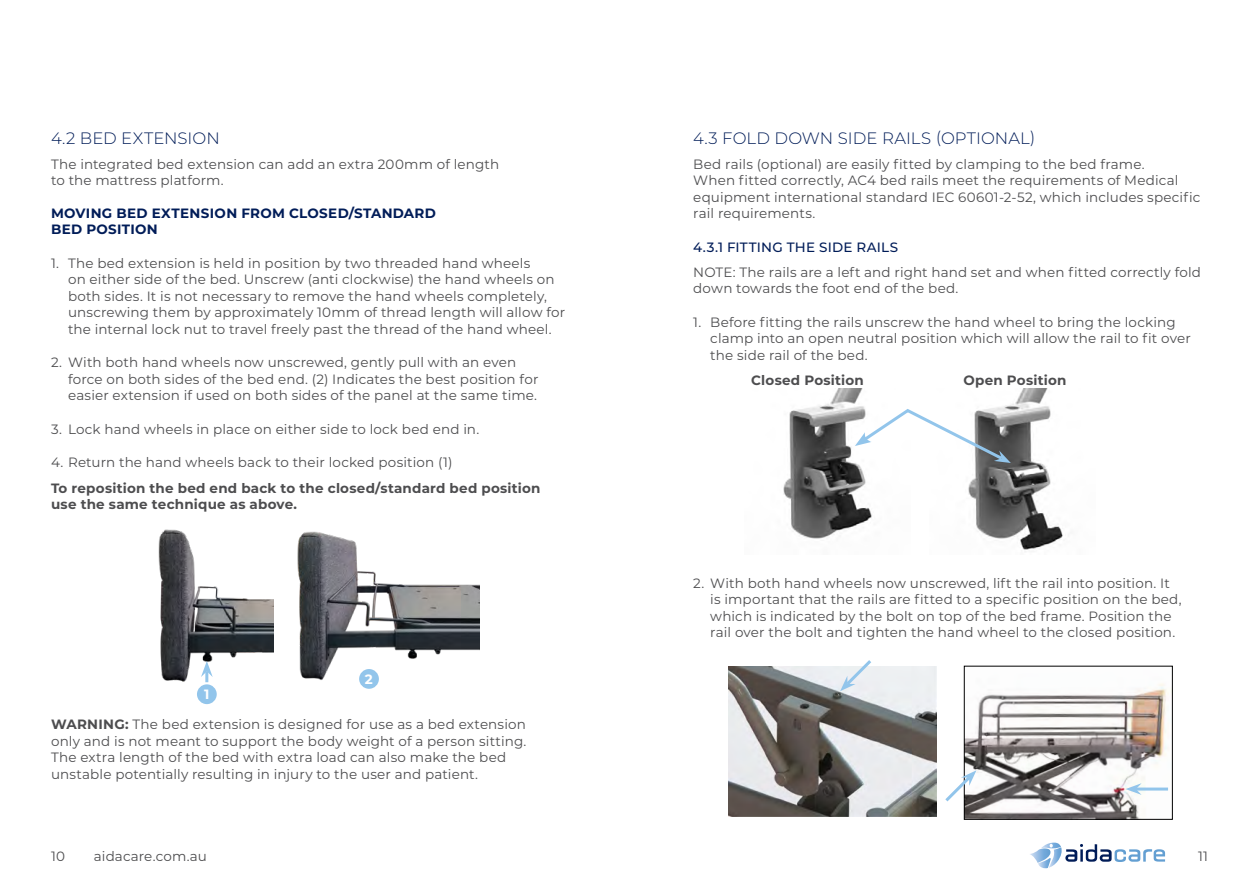
<style>
.page{position:relative;width:1259px;height:893px;background:#fff}
.page>*{position:absolute;margin:0;border:0;box-sizing:border-box;transform-origin:0 0}
.t1{font:300 16.5px "Montserrat";letter-spacing:.005em;color:#001c58}
.t2{font:13.5px/16.5px "Montserrat";letter-spacing:.01em;color:#4d4d4f}
.t3{font:700 13.5px/16.5px "Montserrat";letter-spacing:.015em;color:#4d4d4f}
.t4{font:700 13.5px/16.2px "Montserrat";letter-spacing:.025em;color:#001c58}
.t5{font:500 13.5px "Montserrat";letter-spacing:.015em;color:#001c58}
.t6{font:700 13.5px "Montserrat";color:#fff}
.s1{font-weight:700}
</style>
<div class="page">
<svg style="left:1030px;top:843px;width:135px;height:25px"></svg>
<img style="left:158px;top:529px;width:116px;height:160px">
<img style="left:297px;top:531px;width:183px;height:158px">
<div style="left:197px;top:684px;width:20px;height:20px;background:#92c5eb;border-radius:50%"></div>
<svg style="left:201px;top:661px;width:12px;height:21px"></svg>
<div style="left:359px;top:669px;width:20px;height:20px;background:#92c5eb;border-radius:50%"></div>
<img style="left:783px;top:388px;width:89px;height:151px">
<img style="left:968px;top:388px;width:95px;height:164px">
<svg style="left:855px;top:407px;width:156px;height:56px"></svg>
<img style="left:728px;top:666px;width:208px;height:150px">
<img style="left:966px;top:683px;width:202px;height:134px">
<hr style="left:1136px;top:787px;width:32px;height:3px;background:#92c5eb">
<svg style="left:1125px;top:783px;width:16px;height:12px"></svg>
<svg style="left:945px;top:770px;width:31px;height:35px"></svg>
<svg style="left:840px;top:660px;width:34px;height:31px"></svg>
<p class="t1" style="left:51px;top:126px;width:170px">4.2 BED EXTENSION</p>
<p class="t2" style="left:51px;top:155px;width:450px">The integrated bed extension can add an extra 200mm of length to the mattress platform.</p>
<p class="t4" style="left:51px;top:205px;width:386px">MOVING BED EXTENSION FROM CLOSED/STANDARD<br>BED POSITION</p>
<p class="t2" style="left:68px;top:254px;width:498px;text-indent:-17px">1. The bed extension is held in position by two threaded hand wheels<br>on either side of the bed. Unscrew (anti clockwise) the hand wheels on both sides. It is not necessary to remove the hand wheels completely, unscrewing them by approximately 10mm of thread length will allow for the internal lock nut to travel freely past the thread of the hand wheel.</p>
<p class="t2" style="left:68px;top:354px;width:472px;text-indent:-17px">2. With both hand wheels now unscrewed, gently pull with an even force on both sides of the bed end. (2) Indicates the best position for easier extension if used on both sides of the panel at the same time.</p>
<p class="t2" style="left:51px;top:420px;width:430px">3. Lock hand wheels in place on either side to lock bed end in.</p>
<p class="t2" style="left:51px;top:454px;width:403px">4. Return the hand wheels back to their locked position (1)</p>
<p class="t3" style="left:51px;top:479px;width:491px">To reposition the bed end back to the closed/standard bed position use the same technique as above.</p>
<p class="t6" style="left:365px;top:669px;width:9px">2</p>
<p class="t2" style="left:51px;top:716px;width:477px"><span class="s1">WARNING:</span> The bed extension is designed for use as a bed extension only and is not meant to support the body weight of a person sitting.<br>The extra length of the bed with extra load can also make the bed unstable potentially resulting in injury to the user and patient.</p>
<p class="t6" style="left:204px;top:684px;width:7px">1</p>
<p class="t1" style="left:693px;top:126px;width:344px">4.3 FOLD DOWN SIDE RAILS (OPTIONAL)</p>
<p class="t2" style="left:693px;top:155px;width:509px">Bed rails (optional) are easily fitted by clamping to the bed frame.<br>When fitted correctly, AC4 bed rails meet the requirements of Medical equipment international standard IEC 60601-2-52, which includes specific rail requirements.</p>
<p class="t5" style="left:693px;top:237px;width:206px">4.3.1 FITTING THE SIDE RAILS</p>
<p class="t2" style="left:693px;top:263px;width:509px">NOTE: The rails are a left and right hand set and when fitted correctly fold down towards the foot end of the bed.</p>
<p class="t2" style="left:710px;top:313px;width:482px;text-indent:-17px">1. Before fitting the rails unscrew the hand wheel to bring the locking clamp into an open neutral position which will allow the rail to fit over the side rail of the bed.</p>
<p class="t3" style="left:751px;top:371px;width:114px">Closed Position</p>
<p class="t3" style="left:963px;top:371px;width:105px">Open Position</p>
<p class="t2" style="left:710px;top:574px;width:473px;text-indent:-17px">2. With both hand wheels now unscrewed, lift the rail into position. It is important that the rails are fitted to a specific position on the bed, which is indicated by the bolt on top of the bed frame. Position the rail over the bolt and tighten the hand wheel to the closed position.</p>
<p class="t2" style="left:51px;top:848px;width:16px">10</p>
<p class="t2" style="left:94px;top:848px;width:115px">aidacare.com.au</p>
<p class="t2" style="left:1198px;top:848px;width:11px">11</p>
</div>
